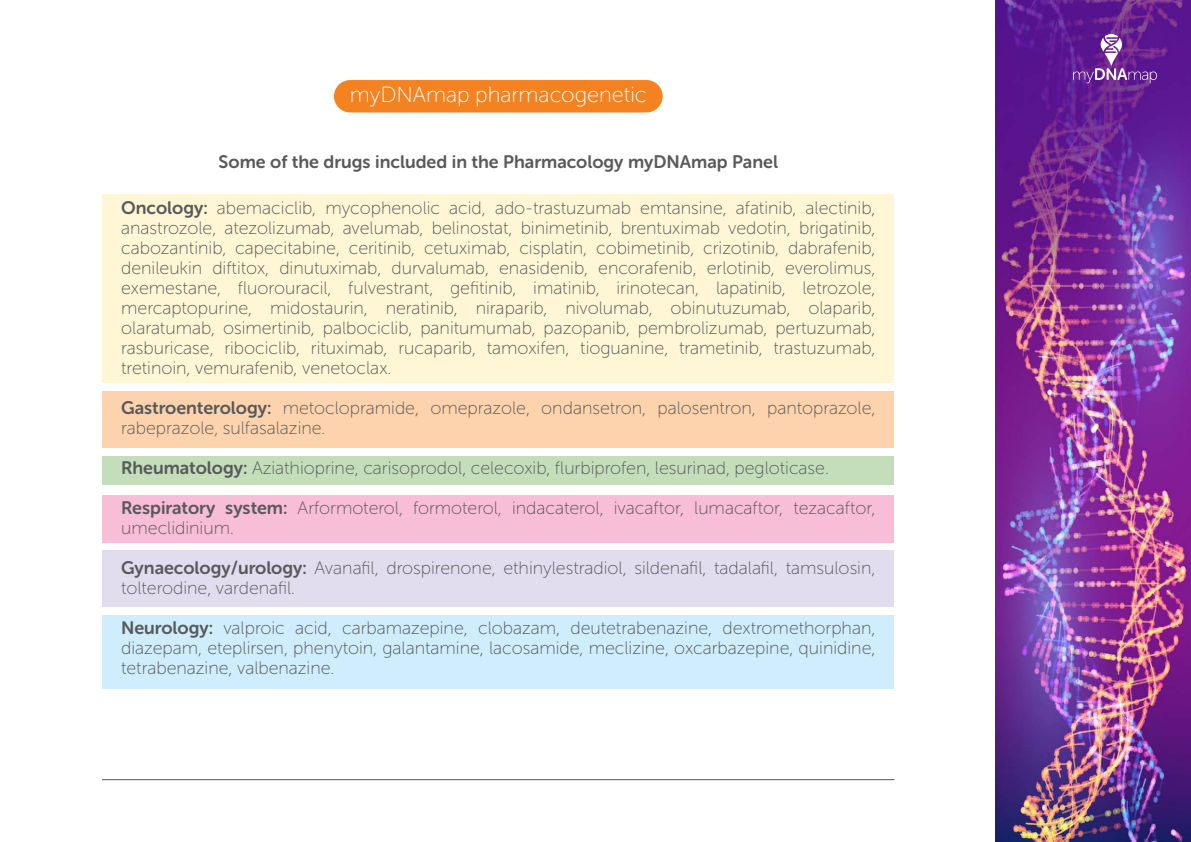
<style>
.page{position:relative;width:1191px;height:842px;background:#fff}
.page>*{position:absolute;margin:0;border:0;box-sizing:border-box;transform-origin:0 0}
.t1{font:22px "Museo Sans Rounded 100";color:#fff}
.t2{font:18px/20px "Museo Sans Rounded 100";color:#58595b}
.t3{font:18px "Museo Sans Rounded 700";color:#58595b}
.s1{font-family:"Museo Sans Rounded 700"}
</style>
<div class="page">
<hr style="left:102px;top:779px;width:792px;height:1px;background:#58595b">
<img style="left:995px;top:0;width:196px;height:842px">
<svg style="left:1073px;top:34px;width:84px;height:49px;background:#793c9f"></svg>
<div style="left:102px;top:194px;width:792px;height:189px;background:#fff6d6"></div>
<div style="left:102px;top:391px;width:792px;height:57px;background:#fdd3ad"></div>
<div style="left:102px;top:495px;width:792px;height:48px;background:#f8bdd7"></div>
<div style="left:102px;top:550px;width:792px;height:57px;background:#e2ddee"></div>
<div style="left:102px;top:615px;width:792px;height:74px;background:#cfedfc"></div>
<div style="left:102px;top:456px;width:792px;height:29px;background:#c4debb"></div>
<div style="left:334px;top:80px;width:328px;height:32px;background:#f58220;border-radius:16px"></div>
<p class="t1" style="left:350px;top:83px;width:298px">myDNAmap pharmacogenetic</p>
<p class="t3" style="left:219px;top:151px;width:561px">Some of the drugs included in the Pharmacology myDNAmap Panel</p>
<p class="t2" style="left:121px;top:198px;width:756px;text-align:justify"><span class="s1">Oncology:</span> abemaciclib, mycophenolic acid, ado-trastuzumab emtansine, afatinib, alectinib, anastrozole, atezolizumab, avelumab, belinostat, binimetinib, brentuximab vedotin, brigatinib, cabozantinib, capecitabine, ceritinib, cetuximab, cisplatin, cobimetinib, crizotinib, dabrafenib, denileukin diftitox, dinutuximab, durvalumab, enasidenib, encorafenib, erlotinib, everolimus, exemestane, fluorouracil, fulvestrant, gefitinib, imatinib, irinotecan, lapatinib, letrozole, mercaptopurine, midostaurin, neratinib, niraparib, nivolumab, obinutuzumab, olaparib, olaratumab, osimertinib, palbociclib, panitumumab, pazopanib, pembrolizumab, pertuzumab, rasburicase, ribociclib, rituximab, rucaparib, tamoxifen, tioguanine, trametinib, trastuzumab, tretinoin, vemurafenib, venetoclax.</p>
<p class="t2" style="left:121px;top:398px;width:756px"><span class="s1">Gastroenterology:</span> metoclopramide, omeprazole, ondansetron, palosentron, pantoprazole, rabeprazole, sulfasalazine.</p>
<p class="t2" style="left:121px;top:458px;width:709px"><span class="s1">Rheumatology:</span> Aziathioprine, carisoprodol, celecoxib, flurbiprofen, lesurinad, pegloticase.</p>
<p class="t2" style="left:121px;top:498px;width:755px"><span class="s1">Respiratory system:</span> Arformoterol, formoterol, indacaterol, ivacaftor, lumacaftor, tezacaftor, umeclidinium.</p>
<p class="t2" style="left:121px;top:558px;width:756px"><span class="s1">Gynaecology/urology:</span> Avanafil, drospirenone, ethinylestradiol, sildenafil, tadalafil, tamsulosin, tolterodine, vardenafil.</p>
<p class="t2" style="left:121px;top:618px;width:756px;text-align:justify"><span class="s1">Neurology:</span> valproic acid, carbamazepine, clobazam, deutetrabenazine, dextromethorphan, diazepam, eteplirsen, phenytoin, galantamine, lacosamide, meclizine, oxcarbazepine, quinidine, tetrabenazine, valbenazine.</p>
</div>
